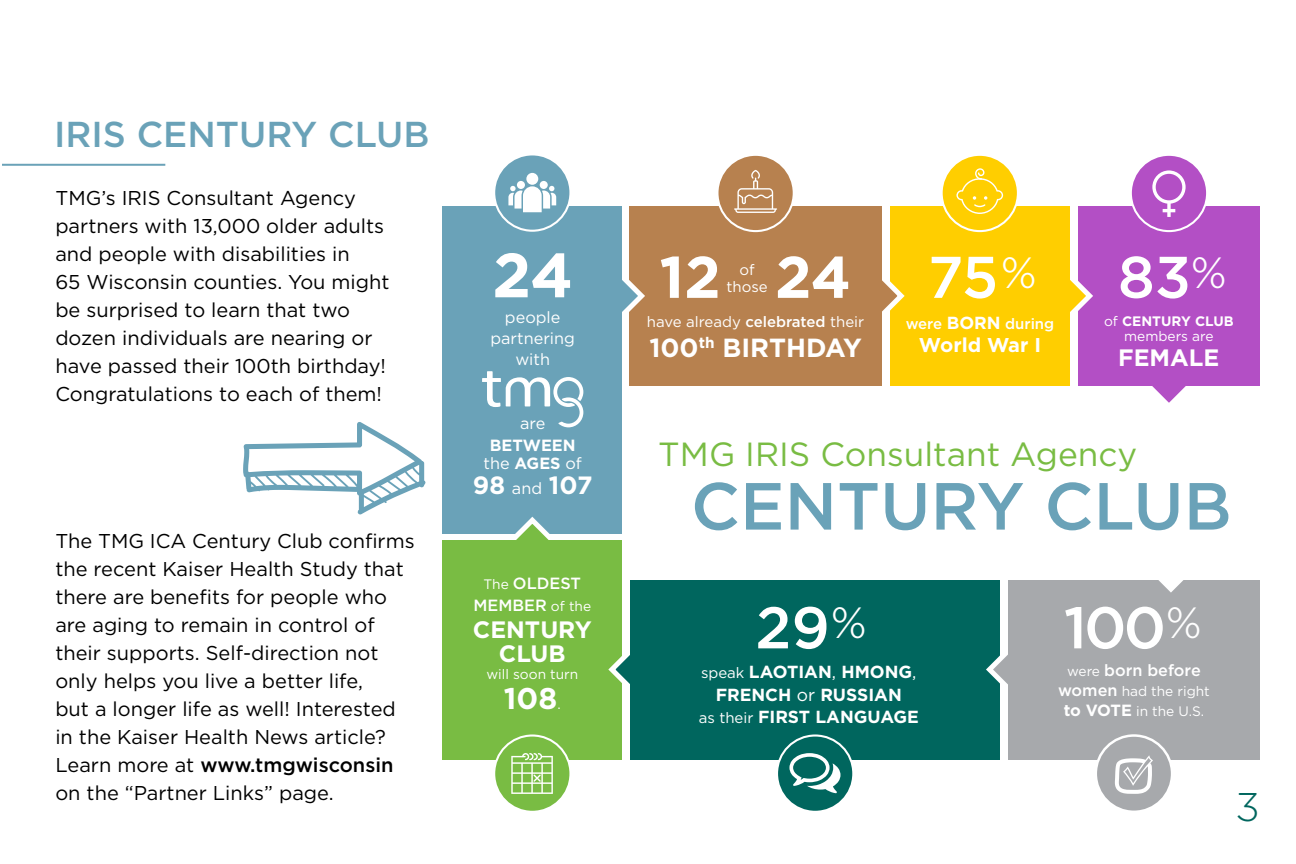
<style>
.page{position:relative;width:1296px;height:864px;background:#fff}
.page>*{position:absolute;margin:0;border:0;box-sizing:border-box;transform-origin:0 0}
.t1{font:500 66.4px "Gotham";color:#6aa2b8}
.t2{font:700 62.4px "Gotham";color:#fff}
.t3{font:500 58.6px "Gotham";letter-spacing:-.025em;color:#fff}
.t4{font:700 58.6px "Gotham";color:#fff}
.t5{font:300 40px "Gotham";color:#00665e}
.t6{font:500 36px "Gotham";color:#6aa2b8}
.t7{font:33.4px "Gotham";color:#79bc43}
.t8{font:700 30px "Gotham";color:#fff}
.t9{font:700 26.2px "Gotham";color:#fff}
.t10{font:700 25px "Gotham";color:#fff}
.t11{font:700 23.8px/23.8px "Gotham";color:#fff;text-align:center}
.t12{font:20px/28px "Gotham";color:#000}
.t13{font:700 20px "Gotham";color:#fff}
.t14{font:700 17.4px/22.4px "Gotham";color:#fff;text-align:center}
.t15{font:500 16.2px/21.2px "Gotham";color:#fff;text-align:center}
.t16{font:16.2px/21.2px "Gotham";color:#fff;text-align:center}
.t17{font:700 16.2px/17.4px "Gotham";color:#fff;text-align:center}
.t18{font:15px/16px "Gotham";color:#fff;text-align:center}
.t19{font:500 15px "Gotham";color:#fff}
.t20{font:13.8px/15px "Gotham";color:#fff;text-align:center}
.s1{font-weight:500}
.s2{font-weight:700;font-size:17.4px}
.s3{font-weight:700}
.s4{font-weight:400}
.s5{font-weight:400;font-size:16.2px}
.s6{font-weight:400;font-size:13.8px}
.s7{font-weight:400;font-size:15px}
.s8{font-weight:500;font-size:16.2px}
.s9{font-weight:700;font-size:16.2px}
</style>
<div class="page">
<hr style="left:2px;top:164px;width:163px;height:2px;background:#6aa2b8">
<svg style="left:1152px;top:386px;width:34px;height:17px"></svg>
<div style="left:1078px;top:206px;width:182px;height:180px;background:#b34fc5"></div>
<div style="left:1131px;top:155px;width:76px;height:76px;background:#b34fc5;border-radius:50%"></div>
<div style="left:1130px;top:154px;width:78px;height:78px;border:2px solid #fff;border-radius:50%"></div>
<svg style="left:1070px;top:280px;width:23px;height:32px"></svg>
<div style="left:890px;top:206px;width:180px;height:180px;background:#ffce00"></div>
<div style="left:942px;top:155px;width:76px;height:76px;background:#ffce00;border-radius:50%"></div>
<div style="left:941px;top:154px;width:78px;height:78px;border:2px solid #fff;border-radius:50%"></div>
<svg style="left:956px;top:168px;width:47px;height:46px"></svg>
<svg style="left:882px;top:280px;width:23px;height:32px"></svg>
<div style="left:630px;top:206px;width:252px;height:180px;background:#b7814f"></div>
<svg style="left:622px;top:265px;width:23px;height:61px"></svg>
<div style="left:442px;top:207px;width:180px;height:327px;background:#6aa2b8"></div>
<div style="left:717px;top:155px;width:77px;height:76px;background:#b7814f;border-radius:50%"></div>
<div style="left:716px;top:154px;width:79px;height:78px;border:2px solid #fff;border-radius:50%"></div>
<div style="left:494px;top:154px;width:76px;height:77px;background:#6aa2b8;border-radius:50%"></div>
<div style="left:493px;top:153px;width:79px;height:79px;border:2px solid #fff;border-radius:50%"></div>
<svg style="left:734px;top:170px;width:43px;height:43px"></svg>
<div style="left:540px;top:181px;width:8px;height:8px;background:#fff;border-radius:50%"></div>
<div style="left:517px;top:181px;width:8px;height:8px;background:#fff;border-radius:50%"></div>
<div style="left:526px;top:173px;width:12px;height:12px;background:#fff;border-radius:50%"></div>
<svg style="left:508px;top:186px;width:48px;height:26px"></svg>
<svg style="left:1152px;top:170px;width:34px;height:47px"></svg>
<svg style="left:515px;top:516px;width:35px;height:24px"></svg>
<div style="left:442px;top:540px;width:180px;height:220px;background:#79bc43"></div>
<div style="left:494px;top:736px;width:76px;height:76px;background:#79bc43;border-radius:50%"></div>
<div style="left:493px;top:734px;width:79px;height:79px;border:2px solid #fff;border-radius:50%"></div>
<svg style="left:608px;top:639px;width:23px;height:61px"></svg>
<div style="left:631px;top:580px;width:369px;height:180px;background:#00665e"></div>
<div style="left:777px;top:736px;width:76px;height:76px;background:#00665e;border-radius:50%"></div>
<div style="left:776px;top:734px;width:78px;height:79px;border:2px solid #fff;border-radius:50%"></div>
<svg style="left:986px;top:655px;width:22px;height:30px"></svg>
<div style="left:1008px;top:580px;width:252px;height:180px;background:#a7a9ac"></div>
<div style="left:1096px;top:736px;width:76px;height:76px;background:#a7a9ac;border-radius:50%"></div>
<div style="left:1095px;top:734px;width:78px;height:79px;border:2px solid #fff;border-radius:50%"></div>
<svg style="left:1115px;top:755px;width:38px;height:39px"></svg>
<svg style="left:789px;top:753px;width:52px;height:40px"></svg>
<svg style="left:1158px;top:580px;width:26px;height:13px"></svg>
<svg style="left:511px;top:753px;width:42px;height:41px"></svg>
<svg style="left:482px;top:371px;width:101px;height:56px"></svg>
<svg style="left:243px;top:422px;width:183px;height:93px"></svg>
<h3 class="t6" style="left:54px;top:114px;width:377px">IRIS CENTURY CLUB</h3>
<p class="t12" style="left:55px;top:183px;width:336px">TMG’s IRIS Consultant Agency partners with 13,000 older adults and people with disabilities in<br>65 Wisconsin counties. You might be surprised to learn that two dozen individuals are nearing or have passed their 100th birthday!<br>Congratulations to each of them!</p>
<p class="t12" style="left:55px;top:526px;width:361px">The TMG ICA Century Club confirms the recent Kaiser Health Study that there are benefits for people who are aging to remain in control of their supports. Self-direction not only helps you live a better life,<br>but a longer life as well! Interested in the Kaiser Health News article?<br>Learn more at <span class="s1">www.tmgwisconsin </span>on the “Partner Links” page.</p>
<h2 class="t2" style="left:492px;top:234px;width:82px">24</h2>
<h3 class="t4" style="left:659px;top:238px;width:193px">12 24</h3>
<p class="t18" style="left:726px;top:262px;width:43px">of those</p>
<p class="t16" style="left:490px;top:306px;width:86px">people partnering with</p>
<p class="t18" style="left:647px;top:313px;width:219px">have already <span class="s1">celebrated</span> their</p>
<h3 class="t9" style="left:649px;top:330px;width:214px">100<sup>th</sup> BIRTHDAY</h3>
<h3 class="t3" style="left:928px;top:244px;width:111px">75<sup>%</sup></h3>
<p class="t19" style="left:906px;top:315px;width:150px">were <span class="s2">BORN</span> during</p>
<p class="t13" style="left:919px;top:332px;width:124px">World War I</p>
<h3 class="t3" style="left:1118px;top:244px;width:111px">83<sup>%</sup></h3>
<p class="t20" style="left:1104px;top:313px;width:131px">of <span class="s3">CENTURY CLUB </span>members are</p>
<p class="t11" style="left:1118px;top:346px;width:103px">FEMALE</p>
<p class="t16" style="left:520px;top:412px;width:27px">are</p>
<p class="t17" style="left:484px;top:437px;width:100px">BETWEEN <span class="s4">the</span> AGES <span class="s4">of</span></p>
<p class="t10" style="left:473px;top:468px;width:121px">98 <span class="s5">and</span> 107</p>
<p class="t15" style="left:474px;top:573px;width:119px"><span class="s6">The</span> OLDEST<br>MEMBER <span class="s6">of the</span></p>
<p class="t11" style="left:473px;top:618px;width:120px">CENTURY<br>CLUB</p>
<p class="t20" style="left:486px;top:667px;width:93px">will soon turn</p>
<h3 class="t8" style="left:504px;top:679px;width:58px">108<span class="s6">.</span></h3>
<h3 class="t7" style="left:658px;top:433px;width:480px">TMG IRIS Consultant Agency</h3>
<h1 class="t1" style="left:691px;top:468px;width:542px">CENTURY CLUB</h1>
<h3 class="t3" style="left:755px;top:594px;width:113px">29<sup>%</sup></h3>
<p class="t14" style="left:699px;top:661px;width:222px"><span class="s7">speak</span> LAOTIAN<span class="s4">,</span> HMONG<span class="s4">,<br></span>FRENCH <span class="s4">or</span> RUSSIAN<br><span class="s7">as their</span> FIRST LANGUAGE</p>
<h3 class="t3" style="left:1064px;top:594px;width:139px">100<sup>%</sup></h3>
<p class="t15" style="left:1067px;top:659px;width:135px"><span class="s6">were</span> born before</p>
<p class="t20" style="left:1058px;top:681px;width:153px;line-height:20px"><span class="s8">women</span> had the right <span class="s9">to VOTE</span> in the U.S.</p>
<h3 class="t5" style="left:1236px;top:785px;width:26px">3</h3>
</div>
